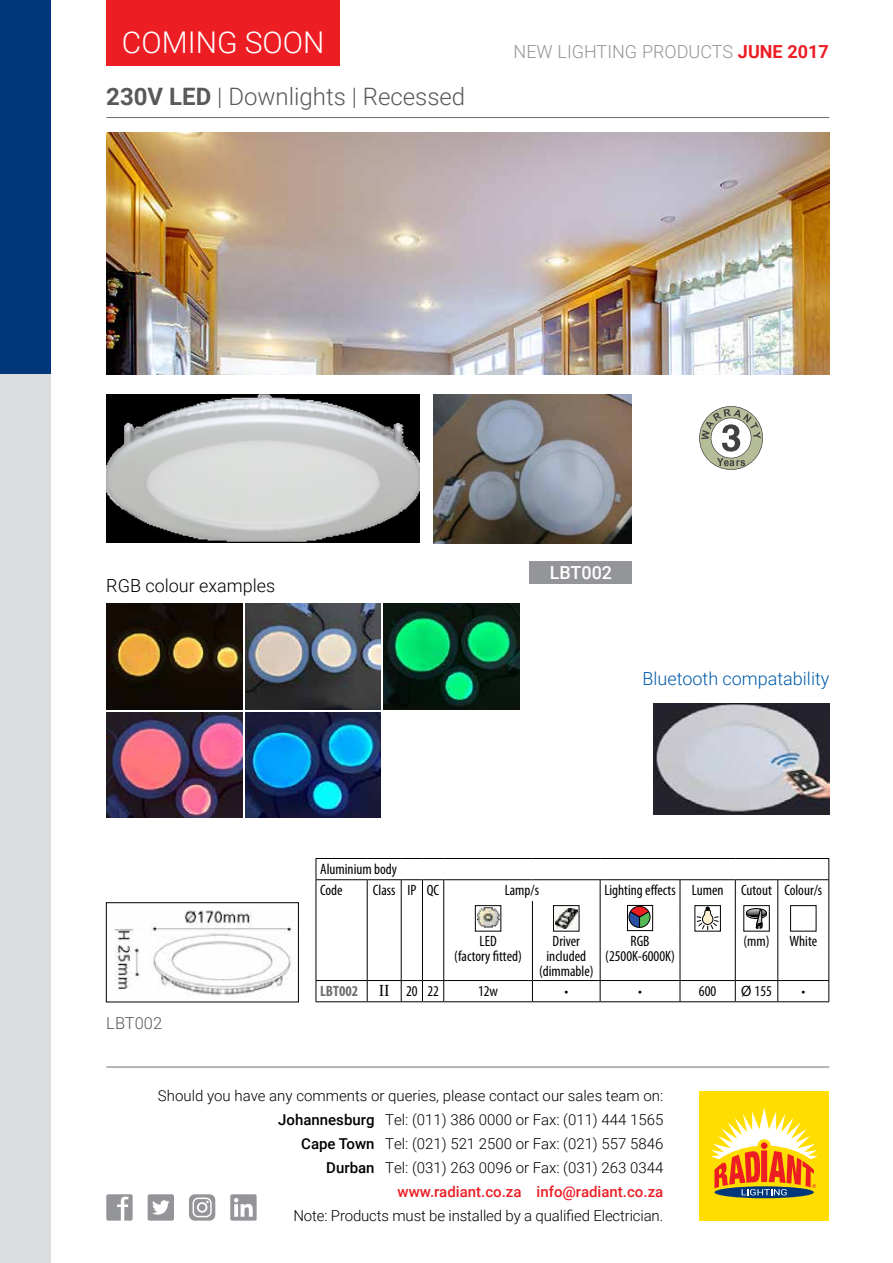
<style>
.page{position:relative;width:893px;height:1263px;background:#fff}
.page>*{position:absolute;margin:0;border:0;box-sizing:border-box;transform-origin:0 0}
.t1{font:300 30px "Roboto";color:#fff}
.t2{font:300 24px "Roboto";color:#58595b}
.t3{font:300 18px "Roboto";color:#939598}
.t4{font:300 18px "Roboto";color:#005baa}
.t5{font:300 18px "Roboto";color:#000}
.t6{font:500 18px "Roboto";color:#fff}
.t7{font:300 16.5px "Roboto";color:#58595b}
.t8{font:300 15px/24px "Roboto";color:#000;text-align:right}
.t9{font:condensed 15px/15px "Myriad Pro";color:#000;text-align:center}
.t10{font:700 condensed 15px "Myriad Pro";color:#6d6e71}
.s1{font-weight:700}
.s2{font-weight:700;color:#ed1d24}
.s3{font-family:"Times New Roman";font-weight:400;font-stretch:normal;font-size:16.5px;color:#000}
.s4{font-weight:400;color:#000}
.s5{font-stretch:normal}
.s6{font-weight:500}
.s7{font-weight:500;color:#ed1d24}
</style>
<div class="page">
<div style="left:699px;top:1090px;width:130px;height:130px;background:#fd0"></div>
<svg style="left:714px;top:1186px;width:100px;height:12px"></svg>
<svg style="left:711px;top:1107px;width:107px;height:88px"></svg>
<hr style="left:106px;top:1067px;width:723px;height:1px;background:#6d6e71">
<svg style="left:106px;top:1194px;width:27px;height:26px"></svg>
<svg style="left:189px;top:1194px;width:26px;height:26px"></svg>
<svg style="left:230px;top:1194px;width:27px;height:26px"></svg>
<svg style="left:148px;top:1194px;width:26px;height:26px"></svg>
<div style="left:0;top:0;width:50px;height:374px;background:#00377b"></div>
<hr style="left:106px;top:117px;width:723px;height:1px;background:#6d6e71">
<div style="left:0;top:374px;width:50px;height:889px;background:#dcddde"></div>
<img style="left:106px;top:132px;width:723px;height:242px">
<div style="left:106px;top:0;width:234px;height:65px;background:#ed1d24"></div>
<svg style="left:699px;top:406px;width:64px;height:64px"></svg>
<img style="left:653px;top:704px;width:176px;height:111px">
<svg style="left:317px;top:880px;width:511px;height:121px"></svg>
<svg style="left:367px;top:880px;width:1px;height:21px"></svg>
<svg style="left:828px;top:859px;width:1px;height:42px"></svg>
<hr style="left:316px;top:901px;width:1px;height:34px;background:#000">
<hr style="left:367px;top:901px;width:1px;height:34px;background:#000">
<hr style="left:401px;top:901px;width:1px;height:34px;background:#000">
<hr style="left:422px;top:901px;width:1px;height:34px;background:#000">
<hr style="left:443px;top:901px;width:1px;height:34px;background:#000">
<hr style="left:532px;top:901px;width:1px;height:34px;background:#000">
<hr style="left:600px;top:901px;width:1px;height:34px;background:#000">
<hr style="left:680px;top:901px;width:1px;height:34px;background:#000">
<hr style="left:735px;top:901px;width:1px;height:34px;background:#000">
<hr style="left:777px;top:901px;width:1px;height:34px;background:#000">
<hr style="left:828px;top:901px;width:1px;height:34px;background:#000">
<hr style="left:316px;top:935px;width:1px;height:45px;background:#000">
<hr style="left:367px;top:935px;width:1px;height:45px;background:#000">
<hr style="left:401px;top:935px;width:1px;height:45px;background:#000">
<hr style="left:422px;top:935px;width:1px;height:45px;background:#000">
<hr style="left:443px;top:935px;width:1px;height:45px;background:#000">
<hr style="left:828px;top:935px;width:1px;height:45px;background:#000">
<hr style="left:316px;top:980px;width:51px;height:1px;background:#000">
<svg style="left:316px;top:981px;width:1px;height:20px"></svg>
<hr style="left:367px;top:980px;width:34px;height:1px;background:#000">
<svg style="left:367px;top:981px;width:1px;height:20px"></svg>
<hr style="left:444px;top:980px;width:88px;height:1px;background:#000">
<hr style="left:532px;top:980px;width:68px;height:1px;background:#000">
<svg style="left:532px;top:981px;width:1px;height:20px"></svg>
<hr style="left:600px;top:980px;width:80px;height:1px;background:#000">
<svg style="left:600px;top:981px;width:1px;height:20px"></svg>
<hr style="left:680px;top:980px;width:55px;height:1px;background:#000">
<svg style="left:680px;top:981px;width:1px;height:20px"></svg>
<hr style="left:735px;top:980px;width:43px;height:1px;background:#000">
<svg style="left:735px;top:981px;width:1px;height:20px"></svg>
<hr style="left:778px;top:980px;width:51px;height:1px;background:#000">
<svg style="left:777px;top:981px;width:1px;height:20px"></svg>
<svg style="left:828px;top:981px;width:1px;height:20px"></svg>
<hr style="left:316px;top:1001px;width:51px;height:1px;background:#000">
<hr style="left:367px;top:1001px;width:34px;height:1px;background:#000">
<svg style="left:401px;top:980px;width:43px;height:22px"></svg>
<hr style="left:444px;top:1001px;width:88px;height:1px;background:#000">
<hr style="left:532px;top:1001px;width:68px;height:1px;background:#000">
<hr style="left:600px;top:1001px;width:80px;height:1px;background:#000">
<hr style="left:680px;top:1001px;width:55px;height:1px;background:#000">
<hr style="left:735px;top:1001px;width:43px;height:1px;background:#000">
<hr style="left:778px;top:1001px;width:51px;height:1px;background:#000">
<hr style="left:316px;top:858px;width:51px;height:1px;background:#000">
<svg style="left:316px;top:859px;width:1px;height:42px"></svg>
<hr style="left:367px;top:858px;width:34px;height:1px;background:#000">
<svg style="left:401px;top:858px;width:43px;height:1px"></svg>
<hr style="left:444px;top:858px;width:88px;height:1px;background:#000">
<hr style="left:532px;top:858px;width:68px;height:1px;background:#000">
<hr style="left:600px;top:858px;width:80px;height:1px;background:#000">
<hr style="left:680px;top:858px;width:55px;height:1px;background:#000">
<hr style="left:735px;top:858px;width:43px;height:1px;background:#000">
<hr style="left:778px;top:858px;width:51px;height:1px;background:#000">
<hr style="left:316px;top:879px;width:51px;height:1px;background:#000">
<hr style="left:367px;top:879px;width:34px;height:1px;background:#000">
<hr style="left:778px;top:879px;width:51px;height:1px;background:#000">
<hr style="left:532px;top:935px;width:1px;height:45px;background:#000">
<hr style="left:600px;top:935px;width:1px;height:45px;background:#000">
<hr style="left:680px;top:935px;width:1px;height:45px;background:#000">
<hr style="left:735px;top:935px;width:1px;height:45px;background:#000">
<hr style="left:777px;top:935px;width:1px;height:45px;background:#000">
<hr style="left:444px;top:879px;width:88px;height:1px;background:#000">
<svg style="left:401px;top:879px;width:43px;height:22px"></svg>
<hr style="left:532px;top:879px;width:68px;height:1px;background:#000">
<hr style="left:600px;top:879px;width:80px;height:1px;background:#000">
<svg style="left:600px;top:880px;width:1px;height:21px"></svg>
<hr style="left:680px;top:879px;width:55px;height:1px;background:#000">
<svg style="left:680px;top:880px;width:1px;height:21px"></svg>
<hr style="left:735px;top:879px;width:43px;height:1px;background:#000">
<svg style="left:735px;top:880px;width:1px;height:21px"></svg>
<svg style="left:777px;top:880px;width:1px;height:21px"></svg>
<img style="left:477px;top:907px;width:22px;height:21px">
<div style="left:475px;top:905px;width:26px;height:26px;border:1px solid #000"></div>
<img style="left:556px;top:908px;width:21px;height:20px">
<div style="left:553px;top:905px;width:26px;height:26px;border:1px solid #000"></div>
<svg style="left:629px;top:907px;width:22px;height:22px"></svg>
<div style="left:627px;top:905px;width:26px;height:26px;border:1px solid #000"></div>
<svg style="left:696px;top:907px;width:23px;height:22px"></svg>
<div style="left:694px;top:905px;width:27px;height:26px;border:1px solid #000"></div>
<svg style="left:746px;top:907px;width:21px;height:22px"></svg>
<div style="left:743px;top:905px;width:27px;height:26px;border:1px solid #000"></div>
<div style="left:791px;top:906px;width:25px;height:25px;background:#fff"></div>
<div style="left:790px;top:905px;width:26px;height:26px;border:1px solid #000"></div>
<img style="left:106px;top:604px;width:136px;height:105px">
<img style="left:245px;top:604px;width:136px;height:105px">
<img style="left:384px;top:604px;width:136px;height:105px">
<img style="left:106px;top:712px;width:136px;height:106px">
<img style="left:245px;top:712px;width:136px;height:106px">
<img style="left:114px;top:910px;width:183px;height:87px">
<div style="left:106px;top:902px;width:193px;height:100px;border:1px solid #000"></div>
<div style="left:530px;top:561px;width:102px;height:23px;background:#939598"></div>
<img style="left:106px;top:394px;width:314px;height:149px">
<img style="left:434px;top:394px;width:198px;height:150px">
<h1 class="t1" style="left:122px;top:22px;width:204px">COMING SOON</h1>
<h2 class="t2" style="left:106px;top:80px;width:360px"><span class="s1">230V LED</span> | Downlights | Recessed</h2>
<p class="t3" style="left:514px;top:39px;width:317px">NEW LIGHTING PRODUCTS <span class="s2">JUNE 2017</span></p>
<p class="t5" style="left:106px;top:573px;width:170px">RGB colour examples</p>
<p class="t6" style="left:550px;top:560px;width:64px">LBT002</p>
<p class="t4" style="left:643px;top:666px;width:188px">Bluetooth compatability</p>
<p class="t7" style="left:106px;top:1012px;width:57px">LBT002</p>
<p class="t9" style="left:320px;top:858px;width:78px;line-height:21.3px;text-align:left">Aluminium body<br>Code</p>
<p class="t9" style="left:373px;top:882px;width:68px">Class IP QC</p>
<p class="t9" style="left:505px;top:882px;width:36px">Lamp/s</p>
<p class="t9" style="left:604px;top:882px;width:219px">Lighting effects Lumen Cutout Colour/s</p>
<p class="t9" style="left:454px;top:934px;width:69px">LED<br>(factory fitted)</p>
<p class="t9" style="left:539px;top:934px;width:56px">Driver included (dimmable)</p>
<p class="t9" style="left:605px;top:934px;width:71px">RGB (2500K-6000K)</p>
<p class="t9" style="left:743px;top:934px;width:75px">(mm) White</p>
<p class="t10" style="left:320px;top:982px;width:120px">LBT002 <span class="s3">II</span> <span class="s4">20 22</span></p>
<p class="t9" style="left:478px;top:983px;width:22px">12w</p>
<p class="t9" style="left:564px;top:983px;width:5px">•</p>
<p class="t9" style="left:638px;top:983px;width:5px">•</p>
<p class="t9" style="left:699px;top:983px;width:19px">600</p>
<p class="t9" style="left:741px;top:983px;width:32px"><span class="s5">Ø</span> 155</p>
<p class="t9" style="left:801px;top:983px;width:5px">•</p>
<p class="t8" style="left:158px;top:1083px;width:507px">Should you have any comments or queries, please contact our sales team on:<br><span class="s6">Johannesburg</span> Tel: (011) 386 0000 or Fax: (011) 444 1565<br><span class="s6">Cape Town</span> Tel: (021) 521 2500 or Fax: (021) 557 5846<br><span class="s6">Durban</span> Tel: (031) 263 0096 or Fax: (031) 263 0344<br><span class="s7">www.radiant.co.za info@radiant.co.za</span></p>
<p class="t8" style="left:293px;top:1203px;width:371px">Note: Products must be installed by a qualified Electrician.</p>
</div>
